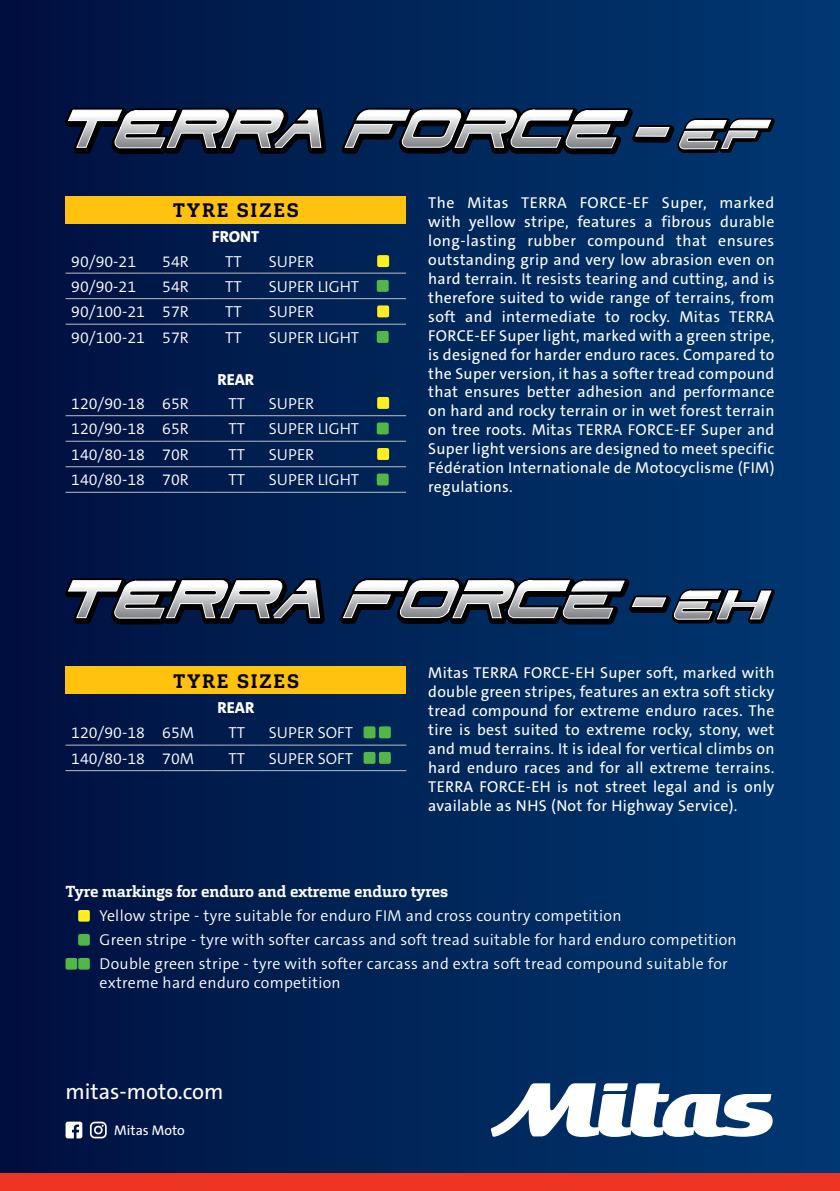
<style>
.page{position:relative;width:840px;height:1191px;background:#fff}
.page>*{position:absolute;margin:0;border:0;box-sizing:border-box;transform-origin:0 0}
.t1{font:22px "The Sans C5";color:#fff}
.t2{font:700 19.4px "Cargan";letter-spacing:.1em;color:#000}
.t3{font:300 16px "The Sans C5";color:#fff}
.t4{font:800 16px "The Sans C5";color:#fff}
.t5{font:15.8px/19px "The Sans C5";letter-spacing:.02em;color:#fff;text-align:justify}
.t6{font:300 15.8px/24px "The Sans C5";letter-spacing:.02em;color:#fff}
.t7{font:700 15.8px "Cargan";color:#fff}
.t8{font:14px "The Sans C5";color:#fff}
</style>
<div class="page">
<div style="left:0;top:0;width:839px;height:1191px;background:linear-gradient(to right,#00113f,#003973)"></div>
<div style="left:0;top:1173px;width:839px;height:18px;background:#ee3524"></div>
<svg style="left:490px;top:1083px;width:283px;height:54px"></svg>
<svg style="left:65px;top:578px;width:259px;height:46px"></svg>
<svg style="left:340px;top:578px;width:434px;height:46px;background:#556374"></svg>
<div style="left:65px;top:196px;width:341px;height:27px;background:#ffc20e"></div>
<hr style="left:65px;top:273px;width:97px;height:1px;background:#bcbec0">
<hr style="left:162px;top:273px;width:48px;height:1px;background:#bcbec0">
<hr style="left:210px;top:273px;width:47px;height:1px;background:#bcbec0">
<hr style="left:65px;top:298px;width:97px;height:1px;background:#bcbec0">
<hr style="left:162px;top:298px;width:48px;height:1px;background:#bcbec0">
<hr style="left:210px;top:298px;width:47px;height:1px;background:#bcbec0">
<hr style="left:65px;top:324px;width:97px;height:1px;background:#bcbec0">
<hr style="left:162px;top:324px;width:48px;height:1px;background:#bcbec0">
<hr style="left:210px;top:324px;width:47px;height:1px;background:#bcbec0">
<hr style="left:65px;top:415px;width:97px;height:1px;background:#bcbec0">
<hr style="left:162px;top:415px;width:48px;height:1px;background:#bcbec0">
<hr style="left:210px;top:415px;width:47px;height:1px;background:#bcbec0">
<hr style="left:257px;top:415px;width:149px;height:1px;background:#bcbec0">
<hr style="left:65px;top:441px;width:97px;height:1px;background:#bcbec0">
<hr style="left:162px;top:441px;width:48px;height:1px;background:#bcbec0">
<hr style="left:210px;top:441px;width:47px;height:1px;background:#bcbec0">
<hr style="left:257px;top:441px;width:149px;height:1px;background:#bcbec0">
<hr style="left:257px;top:273px;width:149px;height:1px;background:#bcbec0">
<hr style="left:257px;top:298px;width:149px;height:1px;background:#bcbec0">
<hr style="left:257px;top:324px;width:149px;height:1px;background:#bcbec0">
<hr style="left:65px;top:466px;width:97px;height:1px;background:#bcbec0">
<hr style="left:65px;top:492px;width:97px;height:1px;background:#bcbec0">
<hr style="left:162px;top:466px;width:48px;height:1px;background:#bcbec0">
<hr style="left:162px;top:492px;width:48px;height:1px;background:#bcbec0">
<hr style="left:210px;top:466px;width:47px;height:1px;background:#bcbec0">
<hr style="left:210px;top:492px;width:47px;height:1px;background:#bcbec0">
<hr style="left:257px;top:466px;width:149px;height:1px;background:#bcbec0">
<hr style="left:257px;top:492px;width:149px;height:1px;background:#bcbec0">
<div style="left:377px;top:255px;width:12px;height:12px;background:#fcee21;border-radius:2px"></div>
<div style="left:376px;top:280px;width:12px;height:12px;background:#50b748;border-radius:2px"></div>
<div style="left:377px;top:305px;width:12px;height:12px;background:#fcee21;border-radius:2px"></div>
<div style="left:376px;top:331px;width:12px;height:12px;background:#50b748;border-radius:2px"></div>
<div style="left:377px;top:397px;width:12px;height:12px;background:#fcee21;border-radius:2px"></div>
<div style="left:376px;top:422px;width:12px;height:12px;background:#50b748;border-radius:2px"></div>
<div style="left:377px;top:448px;width:12px;height:12px;background:#fcee21;border-radius:2px"></div>
<div style="left:376px;top:473px;width:12px;height:12px;background:#50b748;border-radius:2px"></div>
<div style="left:65px;top:666px;width:341px;height:28px;background:#ffc20e"></div>
<hr style="left:65px;top:745px;width:97px;height:1px;background:#bcbec0">
<hr style="left:162px;top:745px;width:48px;height:1px;background:#bcbec0">
<hr style="left:210px;top:745px;width:47px;height:1px;background:#bcbec0">
<hr style="left:257px;top:745px;width:149px;height:1px;background:#bcbec0">
<hr style="left:65px;top:770px;width:97px;height:1px;background:#bcbec0">
<hr style="left:162px;top:770px;width:48px;height:1px;background:#bcbec0">
<hr style="left:210px;top:770px;width:47px;height:1px;background:#bcbec0">
<hr style="left:257px;top:770px;width:149px;height:1px;background:#bcbec0">
<div style="left:363px;top:726px;width:12px;height:12px;background:#50b748;border-radius:2px"></div>
<div style="left:378px;top:726px;width:12px;height:12px;background:#50b748;border-radius:2px"></div>
<div style="left:363px;top:752px;width:12px;height:12px;background:#50b748;border-radius:2px"></div>
<div style="left:378px;top:752px;width:12px;height:12px;background:#50b748;border-radius:2px"></div>
<svg style="left:65px;top:108px;width:261px;height:46px"></svg>
<svg style="left:341px;top:108px;width:433px;height:46px;background:#566374"></svg>
<div style="left:78px;top:910px;width:12px;height:11px;background:#fcee21;border-radius:2px"></div>
<div style="left:78px;top:934px;width:12px;height:11px;background:#50b848;border-radius:2px"></div>
<div style="left:78px;top:958px;width:12px;height:11px;background:#50b848;border-radius:2px"></div>
<div style="left:65px;top:958px;width:12px;height:11px;background:#50b848;border-radius:2px"></div>
<svg style="left:90px;top:1121px;width:17px;height:17px"></svg>
<svg style="left:65px;top:1121px;width:17px;height:17px"></svg>
<p class="t2" style="left:173px;top:198px;width:127px">TYRE SIZES</p>
<p class="t4" style="left:212px;top:226px;width:49px">FRONT</p>
<p class="t3" style="left:71px;top:251px;width:66px">90/90-21</p>
<p class="t3" style="left:162px;top:251px;width:28px">54R</p>
<p class="t3" style="left:225px;top:251px;width:18px">TT</p>
<p class="t3" style="left:268px;top:251px;width:47px">SUPER</p>
<p class="t3" style="left:71px;top:276px;width:66px">90/90-21</p>
<p class="t3" style="left:162px;top:276px;width:28px">54R</p>
<p class="t3" style="left:225px;top:276px;width:18px">TT</p>
<p class="t3" style="left:268px;top:276px;width:92px">SUPER LIGHT</p>
<p class="t3" style="left:71px;top:302px;width:119px">90/100-21 57R</p>
<p class="t3" style="left:225px;top:302px;width:18px">TT</p>
<p class="t3" style="left:268px;top:302px;width:47px">SUPER</p>
<p class="t3" style="left:71px;top:327px;width:119px">90/100-21 57R</p>
<p class="t3" style="left:225px;top:327px;width:18px">TT</p>
<p class="t3" style="left:268px;top:327px;width:92px">SUPER LIGHT</p>
<p class="t4" style="left:217px;top:369px;width:38px">REAR</p>
<p class="t3" style="left:71px;top:393px;width:119px">120/90-18 65R</p>
<p class="t3" style="left:228px;top:393px;width:18px">TT</p>
<p class="t3" style="left:268px;top:393px;width:47px">SUPER</p>
<p class="t3" style="left:71px;top:419px;width:119px">120/90-18 65R</p>
<p class="t3" style="left:228px;top:419px;width:18px">TT</p>
<p class="t3" style="left:268px;top:419px;width:92px">SUPER LIGHT</p>
<p class="t3" style="left:71px;top:444px;width:119px">140/80-18 70R</p>
<p class="t3" style="left:228px;top:444px;width:18px">TT</p>
<p class="t3" style="left:268px;top:444px;width:47px">SUPER</p>
<p class="t3" style="left:71px;top:470px;width:119px">140/80-18 70R</p>
<p class="t3" style="left:228px;top:470px;width:18px">TT</p>
<p class="t3" style="left:268px;top:470px;width:92px">SUPER LIGHT</p>
<p class="t2" style="left:173px;top:668px;width:127px">TYRE SIZES</p>
<p class="t4" style="left:217px;top:697px;width:38px">REAR</p>
<p class="t3" style="left:71px;top:722px;width:124px">120/90-18 65M</p>
<p class="t3" style="left:228px;top:722px;width:18px">TT</p>
<p class="t3" style="left:268px;top:722px;width:86px">SUPER SOFT</p>
<p class="t3" style="left:71px;top:748px;width:124px">140/80-18 70M</p>
<p class="t3" style="left:228px;top:748px;width:18px">TT</p>
<p class="t3" style="left:268px;top:748px;width:86px">SUPER SOFT</p>
<p class="t5" style="left:428px;top:193px;width:347px">The Mitas TERRA FORCE-EF Super, marked with yellow stripe, features a fibrous durable long-lasting rubber compound that ensures outstanding grip and very low abrasion even on hard terrain. It resists tearing and cutting, and is therefore suited to wide range of terrains, from soft and intermediate to rocky. Mitas TERRA FORCE-EF Super light, marked with a green stripe, is designed for harder enduro races. Compared to the Super version, it has a softer tread compound that ensures better adhesion and performance on hard and rocky terrain or in wet forest terrain on tree roots. Mitas TERRA FORCE-EF Super and Super light versions are designed to meet specific Fédération Internationale de Motocyclisme (FIM) regulations.</p>
<p class="t5" style="left:428px;top:663px;width:347px">Mitas TERRA FORCE-EH Super soft, marked with double green stripes, features an extra soft sticky tread compound for extreme enduro races. The tire is best suited to extreme rocky, stony, wet and mud terrains. It is ideal for vertical climbs on hard enduro races and for all extreme terrains.<br>TERRA FORCE-EH is not street legal and is only available as NHS (Not for Highway Service).</p>
<p class="t7" style="left:65px;top:881px;width:384px">Tyre markings for enduro and extreme enduro tyres</p>
<p class="t6" style="left:99px;top:903px;width:638px">Yellow stripe - tyre suitable for enduro FIM and cross country competition<br>Green stripe - tyre with softer carcass and soft tread suitable for hard enduro competition<br>Double green stripe - tyre with softer carcass and extra soft tread compound suitable for</p>
<p class="t6" style="left:99px;top:970px;width:242px">extreme hard enduro competition</p>
<h1 class="t1" style="left:65px;top:1077px;width:159px">mitas-moto.com</h1>
<p class="t8" style="left:114px;top:1121px;width:72px">Mitas Moto</p>
</div>
